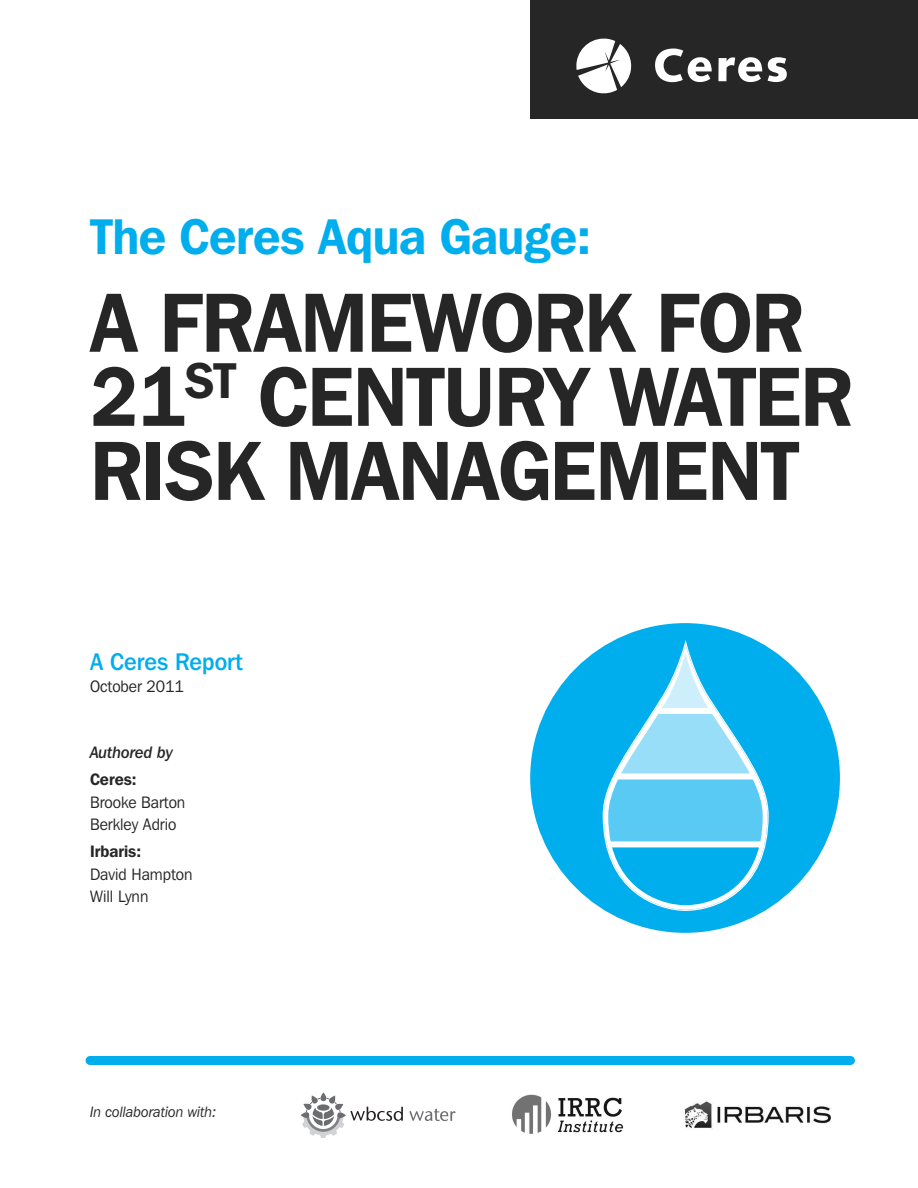
<style>
.page{position:relative;width:918px;height:1188px;background:#fff}
.page>*{position:absolute;margin:0;border:0;box-sizing:border-box;transform-origin:0 0}
.t1{font:600 83.55px/74.1px "Franklin Gothic IT Cby BT";letter-spacing:-.015em;color:#272627;scale:.95 1}
.t2{font:600 49.95px "Franklin Gothic IT Cby BT";letter-spacing:-.01em;color:#00aded;scale:.95 1}
.t3{font:500 24px "Franklin Gothic IT Cby BT";color:#00aded;scale:.95 1}
.t4{font:16.5px/22.5px "Franklin Gothic IT Cby BT";color:#272627;scale:.95 1}
.t5{font:600 16.5px "Franklin Gothic IT Cby BT";color:#272627;scale:.95 1}
.t6{font:16.5px "Franklin Gothic IT Cby BT Med Ital";color:#272627;scale:.95 1}
.t7{font:italic 15px "Franklin Gothic IT Cby BT";color:#272627;scale:.95 1}
</style>
<div class="page">
<img style="left:512px;top:1094px;width:112px;height:40px">
<svg style="left:409px;top:1109px;width:47px;height:12px"></svg>
<svg style="left:301px;top:1092px;width:102px;height:46px"></svg>
<div style="left:90px;top:1056px;width:761px;height:9px;background:#00aded"></div>
<div style="left:531px;top:0;width:387px;height:119px;background:#272627"></div>
<svg style="left:655px;top:49px;width:57px;height:33px"></svg>
<svg style="left:718px;top:57px;width:44px;height:25px"></svg>
<svg style="left:768px;top:57px;width:19px;height:25px"></svg>
<svg style="left:576px;top:39px;width:56px;height:54px"></svg>
<div style="left:530px;top:623px;width:310px;height:310px;background:#00aded;border-radius:50%"></div>
<svg style="left:604px;top:645px;width:163px;height:265px"></svg>
<div style="left:657px;top:708px;width:55px;height:6px;background:#fff"></div>
<div style="left:610px;top:841px;width:152px;height:6px;background:#fff"></div>
<div style="left:617px;top:773px;width:137px;height:6px;background:#fff"></div>
<img style="left:684px;top:1101px;width:147px;height:29px">
<h2 class="t2" style="left:90px;top:219px;width:529px">The Ceres Aqua Gauge:</h2>
<h1 class="t1" style="left:90px;top:293px;width:804px">A FRAMEWORK FOR<br>21<sup>ST</sup> CENTURY WATER<br>RISK MANAGEMENT</h1>
<h3 class="t3" style="left:90px;top:653px;width:162px">A Ceres Report</h3>
<p class="t4" style="left:90px;top:677px;width:100px">October 2011</p>
<p class="t6" style="left:90px;top:747px;width:89px">Authored by</p>
<p class="t5" style="left:90px;top:774px;width:51px">Ceres:</p>
<p class="t4" style="left:90px;top:792px;width:102px">Brooke Barton<br>Berkley Adrio</p>
<p class="t5" style="left:90px;top:846px;width:55px">Irbaris:</p>
<p class="t4" style="left:90px;top:864px;width:109px">David Hampton<br>Will Lynn</p>
<p class="t7" style="left:90px;top:1107px;width:135px">In collaboration with:</p>
</div>
